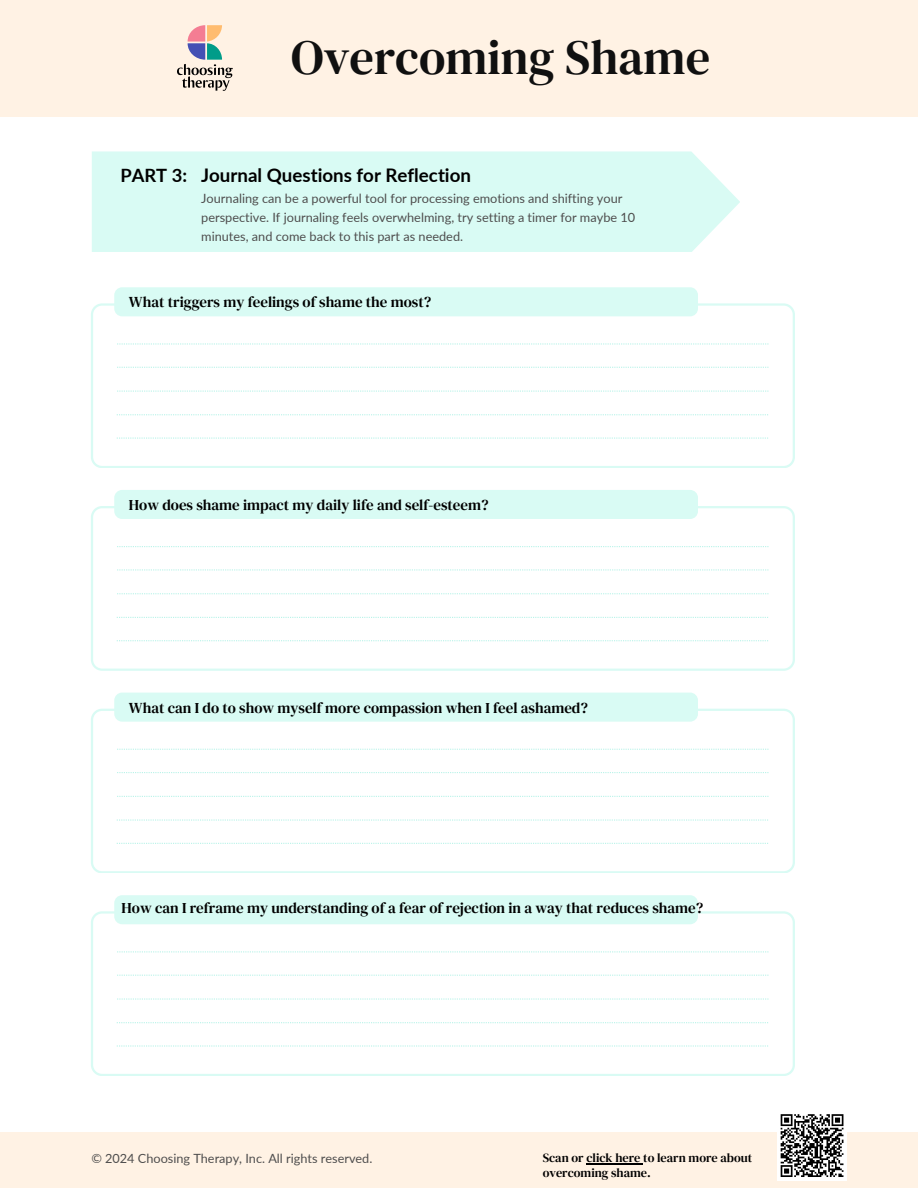
<style>
.page{position:relative;width:918px;height:1188px;background:#fff}
.page>*{position:absolute;margin:0;border:0;box-sizing:border-box;transform-origin:0 0}
.t1{font:48.6px "DM Serif Text";color:#101010}
.t2{font:700 18.75px "Lato";color:#000}
.t3{font:700 18.3px "Lato";color:#000}
.t4{font:15px "DM Serif Text";color:#000}
.t5{font:12.75px/19.2px "Lato";color:#4e4d4d}
.t6{font:12.45px "DM Serif Text";color:#000}
</style>
<div class="page">
<div style="left:92px;top:151px;width:648px;height:101px;background:#d9fbf4"></div>
<svg style="left:91px;top:303px;width:704px;height:165px"></svg>
<div style="left:114px;top:287px;width:584px;height:29px;background:#d9fbf4;border-radius:8px"></div>
<svg style="left:117px;top:343px;width:651px;height:2px"></svg>
<svg style="left:117px;top:367px;width:651px;height:1px"></svg>
<svg style="left:117px;top:391px;width:651px;height:1px"></svg>
<svg style="left:117px;top:414px;width:651px;height:1px"></svg>
<svg style="left:117px;top:438px;width:651px;height:1px"></svg>
<div style="left:0;top:0;width:918px;height:116px;background:#fff2e4"></div>
<svg style="left:177px;top:25px;width:55px;height:66px"></svg>
<svg style="left:91px;top:506px;width:704px;height:164px"></svg>
<div style="left:114px;top:490px;width:584px;height:29px;background:#d9fbf4;border-radius:8px"></div>
<svg style="left:117px;top:546px;width:651px;height:1px"></svg>
<svg style="left:117px;top:569px;width:651px;height:1px"></svg>
<svg style="left:117px;top:593px;width:651px;height:1px"></svg>
<svg style="left:117px;top:617px;width:651px;height:1px"></svg>
<svg style="left:117px;top:640px;width:651px;height:1px"></svg>
<svg style="left:91px;top:709px;width:704px;height:164px"></svg>
<div style="left:114px;top:693px;width:584px;height:29px;background:#d9fbf4;border-radius:8px"></div>
<svg style="left:117px;top:749px;width:651px;height:1px"></svg>
<svg style="left:117px;top:772px;width:651px;height:1px"></svg>
<svg style="left:117px;top:796px;width:651px;height:1px"></svg>
<svg style="left:117px;top:819px;width:651px;height:2px"></svg>
<svg style="left:117px;top:843px;width:651px;height:1px"></svg>
<svg style="left:91px;top:911px;width:704px;height:165px"></svg>
<div style="left:114px;top:895px;width:584px;height:29px;background:#d9fbf4;border-radius:8px"></div>
<svg style="left:117px;top:951px;width:651px;height:1px"></svg>
<svg style="left:117px;top:975px;width:651px;height:1px"></svg>
<svg style="left:117px;top:998px;width:651px;height:2px"></svg>
<svg style="left:117px;top:1022px;width:651px;height:1px"></svg>
<svg style="left:117px;top:1045px;width:651px;height:2px"></svg>
<div style="left:0;top:1132px;width:918px;height:56px;background:#fff2e4"></div>
<div style="left:777px;top:1111px;width:70px;height:69px;background:#fff"></div>
<svg style="left:780px;top:1114px;width:64px;height:63px"></svg>
<hr style="left:586px;top:1163px;width:57px;height:1px;background:#000">
<p class="t1" style="left:291px;top:24px;width:420px">Overcoming Shame</p>
<p class="t3" style="left:120px;top:164px;width:68px">PART 3:</p>
<h1 class="t2" style="left:201px;top:163px;width:271px">Journal Questions for Reflection</h1>
<h2 class="t5" style="left:201px;top:189px;width:436px">Journaling can be a powerful tool for processing emotions and shifting your perspective. If journaling feels overwhelming, try setting a timer for maybe 10 minutes, and come back to this part as needed.</h2>
<p class="t4" style="left:129px;top:292px;width:304px">What triggers my feelings of shame the most?</p>
<h3 class="t4" style="left:129px;top:494px;width:361px">How does shame impact my daily life and self-esteem?</h3>
<h3 class="t4" style="left:129px;top:697px;width:461px">What can I do to show myself more compassion when I feel ashamed?</h3>
<h3 class="t4" style="left:122px;top:897px;width:583px">How can I reframe my understanding of a fear of rejection in a way that reduces shame?</h3>
<h3 class="t5" style="left:91px;top:1149px;width:283px">© 2024 Choosing Therapy, Inc. All rights reserved.</h3>
<p class="t6" style="left:543px;top:1149px;width:211px">Scan or click here to learn more about</p>
<p class="t6" style="left:543px;top:1164px;width:110px">overcoming shame.</p>
</div>
